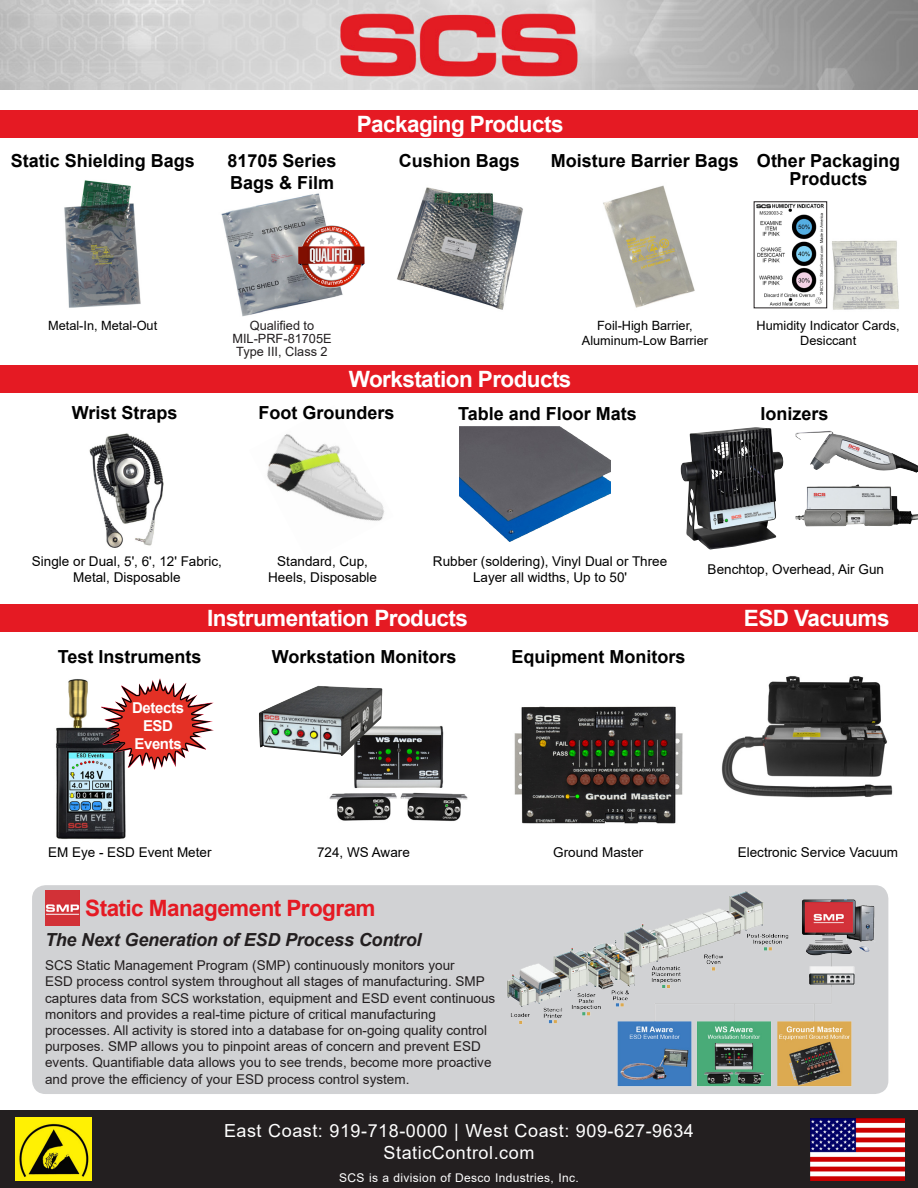
<style>
.page{position:relative;width:918px;height:1188px;background:#fff}
.page>*{position:absolute;margin:0;border:0;box-sizing:border-box;transform-origin:0 0}
.copy_headers{font:700 22.5px "Arial";letter-spacing:-.025em;color:#fff}
.copy_headers-2{font:700 22.5px "Arial";letter-spacing:-.025em;color:#e51a23}
.t1{font:700 18px/18px "Arial";color:#000;text-align:center}
.t2{font:18px/21.6px "Arial";letter-spacing:.03em;color:#fff;text-align:center}
.t3{font:italic 700 18px "Arial";letter-spacing:-.01em;color:#231f20}
.t4{font:700 15px "Arial";letter-spacing:-.025em;color:#fff}
.t5{font:13.5px/16.2px "Arial";color:#231f20}
.t6{font:13.5px/16.2px "Arial";color:#000;text-align:center}
.t7{font:12.75px/15.3px "Arial";color:#000;text-align:center}
.t8{font:12.75px/12.8px "Arial";color:#231f20;text-align:center}
.t9{font:12px "Arial";letter-spacing:.03em;color:#fff}
</style>
<div class="page">
<div style="left:0;top:1110px;width:918px;height:78px;background:#231f20"></div>
<img style="left:15px;top:1118px;width:77px;height:63px">
<img style="left:811px;top:1118px;width:93px;height:63px">
<img style="left:0;top:0;width:918px;height:89px">
<div style="left:0;top:110px;width:918px;height:27px;background:#e51a23"></div>
<div style="left:0;top:365px;width:918px;height:28px;background:#e51a23"></div>
<img style="left:267px;top:434px;width:118px;height:87px">
<img style="left:459px;top:426px;width:152px;height:116px">
<img style="left:756px;top:203px;width:68px;height:103px">
<div style="left:754px;top:201px;width:73px;height:107px;border:1px solid #231f20"></div>
<img style="left:832px;top:240px;width:67px;height:70px">
<img style="left:680px;top:427px;width:104px;height:123px">
<img style="left:89px;top:433px;width:75px;height:115px">
<img style="left:64px;top:180px;width:77px;height:128px">
<img style="left:795px;top:431px;width:123px;height:95px">
<img style="left:603px;top:185px;width:92px;height:123px">
<div style="left:0;top:604px;width:918px;height:28px;background:#e51a23"></div>
<img style="left:721px;top:676px;width:172px;height:122px">
<img style="left:514px;top:706px;width:169px;height:118px">
<img style="left:328px;top:724px;width:140px;height:97px">
<img style="left:298px;top:686px;width:20px;height:9px">
<img style="left:397px;top:187px;width:126px;height:123px">
<div style="left:32px;top:885px;width:856px;height:209px;background:#d1d2d4;border-radius:14px"></div>
<img style="left:507px;top:891px;width:368px;height:195px">
<img style="left:56px;top:679px;width:70px;height:160px">
<img style="left:101px;top:678px;width:113px;height:92px">
<img style="left:221px;top:193px;width:122px;height:124px">
<img style="left:297px;top:225px;width:68px;height:64px">
<img style="left:45px;top:891px;width:34px;height:34px">
<p class="t1" style="left:11px;top:152px;width:186px">Static Shielding Bags</p>
<p class="t1" style="left:227px;top:150px;width:111px;line-height:21.6px;text-align:left">81705 Series<br>Bags &amp; Film</p>
<p class="copy_headers" style="left:357px;top:108px;width:208px">Packaging Products</p>
<p class="t1" style="left:399px;top:152px;width:123px">Cushion Bags</p>
<p class="t1" style="left:551px;top:152px;width:190px">Moisture Barrier Bags</p>
<p class="t1" style="left:757px;top:152px;width:145px">Other Packaging<br>Products</p>
<p class="t7" style="left:48px;top:318px;width:111px">Metal-In, Metal-Out</p>
<p class="t8" style="left:232px;top:319px;width:101px">Qualified to<br>MIL-PRF-81705E<br>Type III, Class 2</p>
<p class="t7" style="left:582px;top:318px;width:128px">Foil-High Barrier,<br>Aluminum-Low Barrier</p>
<p class="t7" style="left:757px;top:318px;width:145px">Humidity Indicator Cards,<br>Desiccant</p>
<p class="copy_headers" style="left:349px;top:363px;width:224px">Workstation Products</p>
<p class="t1" style="left:72px;top:404px;width:107px">Wrist Straps</p>
<p class="t1" style="left:259px;top:404px;width:138px">Foot Grounders</p>
<p class="t1" style="left:458px;top:405px;width:180px">Table and Floor Mats</p>
<p class="t1" style="left:761px;top:405px;width:70px">Ionizers</p>
<p class="t6" style="left:32px;top:553px;width:192px">Single or Dual, 5', 6', 12' Fabric,<br>Metal, Disposable</p>
<p class="t6" style="left:277px;top:553px;width:92px">Standard, Cup,</p>
<p class="t6" style="left:268px;top:570px;width:110px">Heels, Disposable</p>
<p class="t6" style="left:433px;top:553px;width:236px">Rubber (soldering), Vinyl Dual or Three<br>Layer all widths, Up to 50'</p>
<p class="t6" style="left:708px;top:561px;width:178px">Benchtop, Overhead, Air Gun</p>
<p class="copy_headers" style="left:207px;top:603px;width:262px">Instrumentation Products</p>
<p class="t1" style="left:58px;top:648px;width:145px">Test Instruments</p>
<p class="t1" style="left:272px;top:648px;width:186px">Workstation Monitors</p>
<p class="t1" style="left:511px;top:648px;width:176px">Equipment Monitors</p>
<p class="t4" style="left:132px;top:697px;width:53px">Detects</p>
<p class="t4" style="left:143px;top:715px;width:32px">ESD</p>
<p class="t4" style="left:134px;top:733px;width:49px">Events</p>
<p class="copy_headers" style="left:744px;top:603px;width:147px">ESD Vacuums</p>
<p class="t6" style="left:48px;top:844px;width:165px">EM Eye - ESD Event Meter</p>
<p class="t6" style="left:553px;top:844px;width:92px">Ground Master</p>
<p class="t6" style="left:738px;top:844px;width:162px">Electronic Service Vacuum</p>
<p class="t6" style="left:317px;top:844px;width:94px">724, WS Aware</p>
<p class="copy_headers-2" style="left:85px;top:892px;width:292px">Static Management Program</p>
<p class="t3" style="left:45px;top:928px;width:378px">The Next Generation of ESD Process Control</p>
<p class="t5" style="left:45px;top:957px;width:452px">SCS Static Management Program (SMP) continuously monitors your<br>ESD process control system throughout all stages of manufacturing. SMP captures data from SCS workstation, equipment and ESD event continuous monitors and provides a real-time picture of critical manufacturing processes. All activity is stored into a database for on-going quality control purposes. SMP allows you to pinpoint areas of concern and prevent ESD events. Quantifiable data allows you to see trends, become more proactive and prove the efficiency of your ESD process control system.</p>
<p class="t2" style="left:224px;top:1120px;width:471px">East Coast: 919-718-0000 | West Coast: 909-627-9634<br>StaticControl.com</p>
<p class="t9" style="left:339px;top:1170px;width:241px">SCS is a division of Desco Industries, Inc.</p>
</div>
